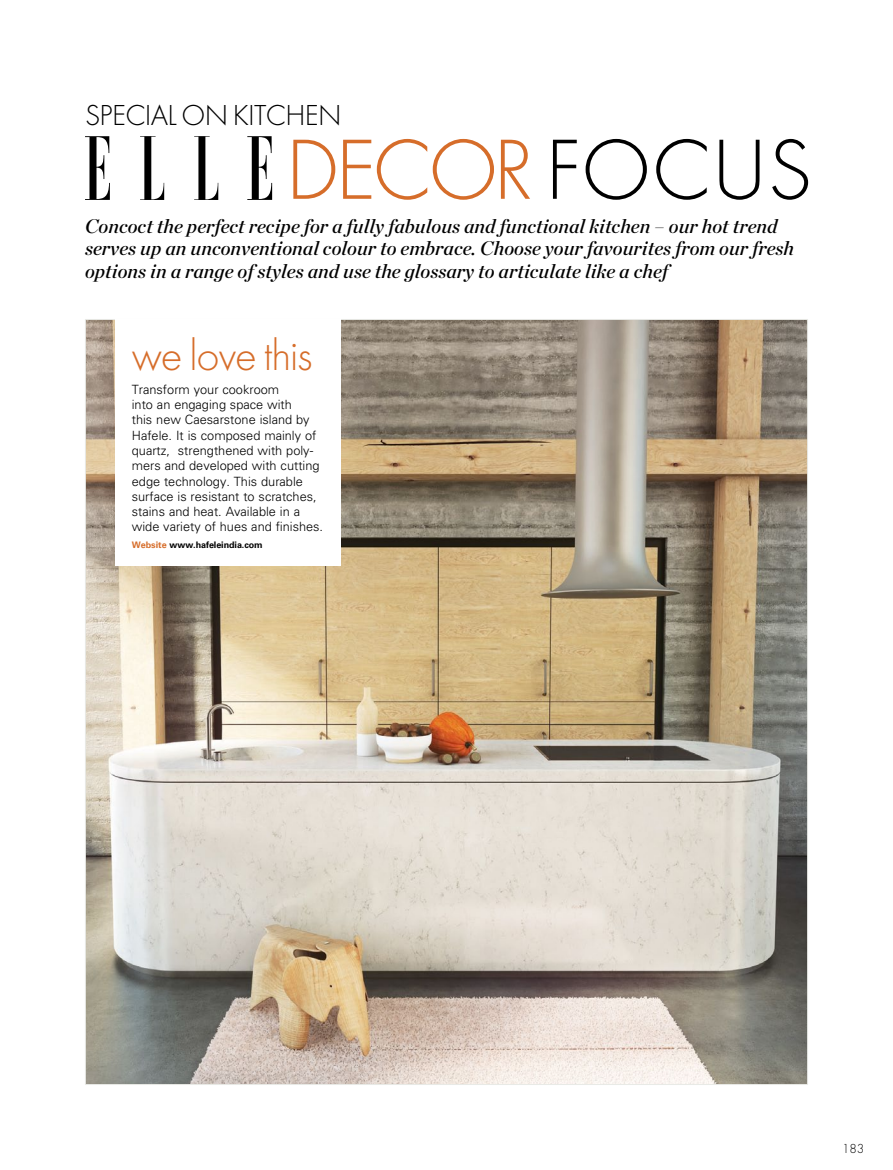
<style>
.page{position:relative;width:893px;height:1170px;background:#fff}
.page>*{position:absolute;margin:0;border:0;box-sizing:border-box;transform-origin:0 0}
.t1{font:300 88.5px "Elle Gabor";letter-spacing:-.02em;color:#d66d2a}
.t2{font:300 45px "Elle Gabor";color:#d66d2a}
.t3{font:300 30px "Elle Gabor";letter-spacing:-.025em;color:#000}
.t4{font:italic 19.5px/22.5px "Chronicle Display Semi";color:#000}
.t5{font:300 12.75px/15.3px "Univers 45";color:#000}
.t6{font:300 12px "Futura";color:#000}
.t7{font:700 9px "Univers";letter-spacing:-.01em;color:#000}
.s1{color:#000}
.s2{color:#d66d2a}
</style>
<div class="page">
<img style="left:87px;top:321px;width:719px;height:761px">
<svg style="left:85px;top:136px;width:187px;height:64px"></svg>
<div style="left:115px;top:319px;width:225px;height:247px;background:#fff"></div>
<h3 class="t3" style="left:85px;top:99px;width:258px">SPECIAL ON KITCHEN</h3>
<h1 class="t1" style="left:285px;top:122px;width:529px">DECOR <span class="s1">FOCUS</span></h1>
<p class="t4" style="left:85px;top:213px;width:711px">Concoct the perfect recipe for a fully fabulous and functional kitchen – our hot trend serves up an unconventional colour to embrace. Choose your favourites from our fresh options in a range of styles and use the glossary to articulate like a chef</p>
<h2 class="t2" style="left:132px;top:331px;width:182px">WE LOVE THIS</h2>
<p class="t5" style="left:132px;top:381px;width:193px">Transform your cookroom<br>into an engaging space with<br>this new Caesarstone island by<br>Hafele. It is composed mainly of quartz, strengthened with poly&shy;mers and developed with cutting edge technology. This durable surface is resistant to scratches, stains and heat. Available in a wide variety of hues and finishes.</p>
<p class="t7" style="left:132px;top:539px;width:132px"><span class="s2">Website</span> www.hafeleindia.com</p>
<p class="t6" style="left:842px;top:1140px;width:24px">183</p>
</div>
